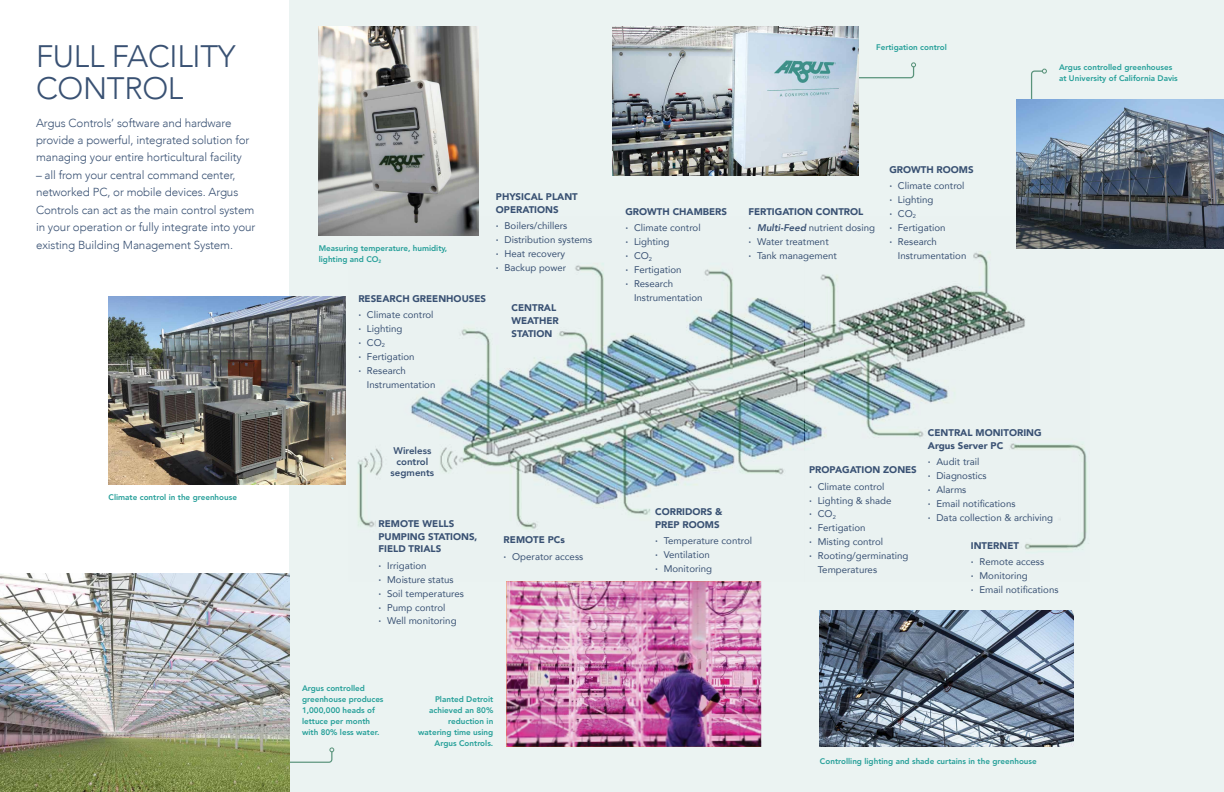
<style>
.page{position:relative;width:1224px;height:792px;background:#fff}
.page>*{position:absolute;margin:0;border:0;box-sizing:border-box;transform-origin:0 0}
.t1{font:300 31px/32px "Avenir";letter-spacing:-.01em;color:#395173}
.t2{font:300 11.6px/17.4px "Avenir";letter-spacing:-.01em;color:#395173}
.t3{font:9.7px/14px "Avenir";color:#395173}
.t4{font:900 9.7px/12.9px "Avenir";color:#395173}
.t5{font:800 9.7px/10.8px "Avenir";color:#395173;text-align:center}
.t6{font:800 8.1px/11.1px "Avenir LT Std";color:#239e98}
.s1{font-weight:800}
.s2{font-weight:400}
.s3{font-size:9.4px}
.s4{font-weight:900}
.s5{font-weight:800;font-style:italic}
</style>
<div class="page">
<div style="left:289px;top:0;width:935px;height:792px;background:#ebf3f2"></div>
<svg style="left:289px;top:747px;width:45px;height:16px"></svg>
<img style="left:357px;top:216px;width:730px;height:334px">
<img style="left:319px;top:27px;width:159px;height:209px">
<img style="left:109px;top:296px;width:236px;height:189px">
<img style="left:506px;top:581px;width:255px;height:166px">
<img style="left:820px;top:611px;width:254px;height:136px">
<svg style="left:1031px;top:69px;width:16px;height:30px"></svg>
<svg style="left:858px;top:62px;width:58px;height:17px"></svg>
<img style="left:613px;top:27px;width:245px;height:148px">
<img style="left:1016px;top:99px;width:208px;height:150px">
<img style="left:0;top:573px;width:289px;height:219px">
<h1 class="t1" style="left:36px;top:40px;width:201px">FULL FACILITY<br>CONTROL</h1>
<p class="t2" style="left:36px;top:114px;width:215px">Argus Controls’ software and hardware provide a powerful, integrated solution for managing your entire horticultural facility</p>
<p class="t2" style="left:36px;top:166px;width:221px">– all from your central command center, networked PC, or mobile devices. Argus Controls can act as the main control system in your operation or fully integrate into your existing Building Management System.</p>
<p class="t6" style="left:109px;top:492px;width:130px">Climate control in the greenhouse</p>
<p class="t6" style="left:319px;top:243px;width:130px">Measuring temperature, humidity, lighting and CO<sub>2</sub></p>
<p class="t4" style="left:358px;top:290px;width:129px;line-height:16.1px">RESEARCH GREENHOUSES <span class="s1">·</span> <span class="s2">Climate control</span></p>
<p class="t3" style="left:358px;top:321px;width:46px"><span class="s1">·</span> Lighting</p>
<p class="t3" style="left:358px;top:335px;width:28px"><span class="s1">·</span> CO<sub>2</sub></p>
<p class="t3" style="left:358px;top:349px;width:58px"><span class="s1">·</span> Fertigation</p>
<p class="t3" style="left:358px;top:363px;width:49px"><span class="s1">·</span> Research</p>
<p class="t3" style="left:367px;top:377px;width:70px">Instrumentation</p>
<p class="t4" style="left:496px;top:190px;width:83px">PHYSICAL PLANT<br>OPERATIONS</p>
<p class="t3" style="left:496px;top:219px;width:98px"><span class="s1">·</span> Boilers/chillers<br><span class="s1">·</span> Distribution systems <span class="s1">·</span> Heat recovery<br><span class="s1">·</span> Backup <span class="s3">power</span></p>
<p class="t4" style="left:512px;top:301px;width:49px">CENTRAL<br>WEATHER<br>STATION</p>
<p class="t5" style="left:391px;top:445px;width:45px">Wireless control segments</p>
<p class="t4" style="left:379px;top:517px;width:100px">REMOTE WELLS<br>PUMPING STATIONS,<br>FIELD TRIALS</p>
<p class="t3" style="left:379px;top:558px;width:87px"><span class="s1">·</span> Irrigation<br><span class="s1">·</span> Moisture status<br><span class="s1">·</span> Soil temperatures <span class="s1">·</span> Pump control<br><span class="s1">·</span> Well monitoring</p>
<p class="t3" style="left:504px;top:532px;width:81px;line-height:16.1px"><span class="s4">REMOTE PCs<br></span><span class="s1">·</span> Operator access</p>
<p class="t6" style="left:302px;top:682px;width:83px">Argus controlled greenhouse produces<br>1,000,000 heads of lettuce per month with 80% less water.</p>
<p class="t6" style="left:418px;top:693px;width:77px;text-align:right">Planted Detroit achieved an 80% reduction in watering time using<br>Argus Controls.</p>
<p class="t6" style="left:876px;top:42px;width:72px">Fertigation control</p>
<p class="t4" style="left:625px;top:204px;width:103px;line-height:16.1px">GROWTH CHAMBERS <span class="s1">·</span> <span class="s2">Climate control</span></p>
<p class="t3" style="left:625px;top:235px;width:46px"><span class="s1">·</span> Lighting</p>
<p class="t3" style="left:625px;top:249px;width:28px"><span class="s1">·</span> CO<sub>2</sub></p>
<p class="t3" style="left:625px;top:263px;width:58px"><span class="s1">·</span> Fertigation</p>
<p class="t3" style="left:625px;top:277px;width:49px"><span class="s1">·</span> Research</p>
<p class="t3" style="left:634px;top:291px;width:70px">Instrumentation</p>
<p class="t4" style="left:748px;top:204px;width:128px;line-height:16.1px">FERTIGATION CONTROL<br><span class="s1">·</span> <span class="s5">Multi-Feed</span> <span class="s2">nutrient dosing</span></p>
<p class="t3" style="left:748px;top:235px;width:90px"><span class="s1">·</span> Water treatment<br><span class="s1">·</span> Tank management</p>
<p class="t3" style="left:889px;top:161px;width:86px;line-height:16.1px"><span class="s4">GROWTH ROOMS </span><span class="s1">·</span> Climate control</p>
<p class="t3" style="left:889px;top:192px;width:46px"><span class="s1">·</span> Lighting</p>
<p class="t3" style="left:889px;top:206px;width:28px"><span class="s1">·</span> CO<sub>2</sub></p>
<p class="t3" style="left:889px;top:220px;width:58px"><span class="s1">·</span> Fertigation</p>
<p class="t3" style="left:889px;top:234px;width:49px"><span class="s1">·</span> Research</p>
<p class="t3" style="left:898px;top:248px;width:70px">Instrumentation</p>
<p class="t6" style="left:1059px;top:62px;width:120px">Argus controlled greenhouses at University of California Davis</p>
<p class="t4" style="left:655px;top:505px;width:69px">CORRIDORS &amp;<br>PREP ROOMS</p>
<p class="t3" style="left:655px;top:534px;width:99px"><span class="s1">·</span> Temperature control <span class="s1">·</span> Ventilation<br><span class="s1">·</span> Monitoring</p>
<p class="t4" style="left:809px;top:462px;width:109px;line-height:16.1px">PROPAGATION ZONES <span class="s1">·</span> <span class="s2">Climate control</span></p>
<p class="t3" style="left:809px;top:493px;width:84px"><span class="s1">·</span> Lighting &amp; shade</p>
<p class="t3" style="left:809px;top:507px;width:28px"><span class="s1">·</span> CO<sub>2</sub></p>
<p class="t3" style="left:809px;top:521px;width:58px"><span class="s1">·</span> Fertigation</p>
<p class="t3" style="left:809px;top:535px;width:76px"><span class="s1">·</span> Misting control</p>
<p class="t3" style="left:809px;top:549px;width:101px"><span class="s1">·</span> Rooting/germinating</p>
<p class="t3" style="left:818px;top:563px;width:61px">Temperatures</p>
<p class="t4" style="left:928px;top:426px;width:115px">CENTRAL MONITORING<br>Argus Server PC</p>
<p class="t3" style="left:928px;top:454px;width:127px"><span class="s1">·</span> Audit trail<br><span class="s1">·</span> Diagnostics<br><span class="s1">·</span> Alarms<br><span class="s1">·</span> Email notifications<br><span class="s1">·</span> Data collection &amp; archiving</p>
<p class="t3" style="left:971px;top:538px;width:75px;line-height:16.1px"><span class="s4">INTERNET<br></span><span class="s1">·</span> Remote access</p>
<p class="t3" style="left:971px;top:569px;width:89px"><span class="s1">·</span> Monitoring<br><span class="s1">·</span> Email notifications</p>
<p class="t6" style="left:820px;top:756px;width:218px">Controlling lighting and shade curtains in the greenhouse</p>
</div>
